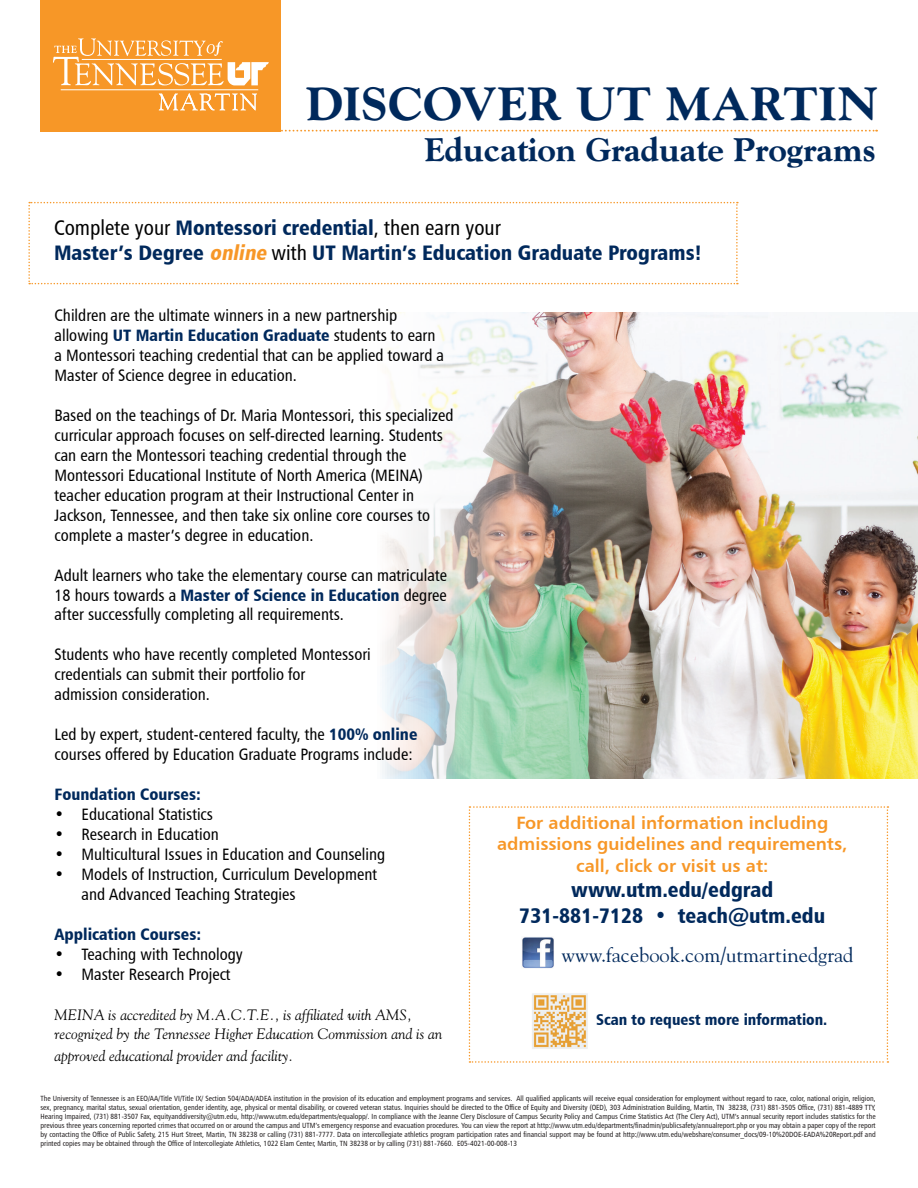
<style>
.page{position:relative;width:918px;height:1188px;background:#fff}
.page>*{position:absolute;margin:0;border:0;box-sizing:border-box;transform-origin:0 0}
.t1{font:800 47.4px "Goudy";letter-spacing:.015em;color:#00295c}
.t2{font:800 33.3px "Goudy";color:#00295c}
.t3{font:21.15px/25.3px "Humanist 777 BT Black Condensed B";color:#00295c;text-align:center}
.t4{font:21px "Humanist 777 BT Black Condensed B";color:#00295c}
.t5{font:21px "Humanist 777 BT Roman Condensed B";color:#000}
.t6{font:20.55px "Goudy";color:#00295c}
.t7{font:17.85px/21.5px "Humanist 777 BT Bold B";color:#f79727;text-align:center}
.t8{font:16.5px/20px "Humanist 777 BT Roman Condensed B";color:#000}
.t9{font:16.5px "Humanist 777 BT Black Condensed B";color:#00295c}
.t10{font:15.6px "Humanist 777 BT Black Condensed B";color:#00295c}
.t11{font:italic 15px/20px "Goudy";color:#000}
.t12{font:7.5px/9px "Humanist 777 BT Roman Condensed B";color:#231f20;text-align:justify}
.s1{font-family:"Humanist 777 BT Black Condensed B";color:#00295c}
.s2{font-style:italic;color:#f79727}
.s3{font-family:"Humanist 777 BT Roman Condensed B";color:#000}
</style>
<div class="page">
<img style="left:382px;top:312px;width:536px;height:467px">
<svg style="left:281px;top:130px;width:596px;height:2px"></svg>
<div style="left:40px;top:0;width:241px;height:132px;background:#f79727"></div>
<svg style="left:53px;top:38px;width:216px;height:47px"></svg>
<hr style="left:82px;top:59px;width:140px;height:1px;background:#fff">
<hr style="left:61px;top:90px;width:197px;height:1px;background:#fff">
<svg style="left:159px;top:93px;width:98px;height:17px"></svg>
<svg style="left:28px;top:202px;width:710px;height:82px"></svg>
<svg style="left:469px;top:806px;width:419px;height:257px"></svg>
<h1 class="t1" style="left:306px;top:76px;width:573px">discover UT MARTIN</h1>
<h2 class="t2" style="left:425px;top:131px;width:453px">Education Graduate Programs</h2>
<h3 class="t5" style="left:54px;top:214px;width:448px">Complete your <span class="s1">Montessori credential</span>, then earn your</h3>
<h3 class="t4" style="left:54px;top:239px;width:649px">Master’s Degree <span class="s2">online</span> <span class="s3">with</span> UT Martin’s Education Graduate Programs!</h3>
<h3 class="t8" style="left:55px;top:305px;width:344px">Children are the ultimate winners in a new partnership</h3>
<h3 class="t9" style="left:55px;top:325px;width:382px"><span class="s3">allowing</span> UT Martin Education Graduate <span class="s3">students to earn</span></h3>
<h3 class="t8" style="left:55px;top:345px;width:391px">a Montessori teaching credential that can be applied toward a<br>Master of Science degree in education.</h3>
<p class="t8" style="left:55px;top:405px;width:401px">Based on the teachings of Dr. Maria Montessori, this specialized curricular approach focuses on self-directed learning. Students can earn the Montessori teaching credential through the Montessori Educational Institute of North America (MEINA) teacher education program at their Instructional Center in Jackson, Tennessee, and then take six online core courses to complete a master’s degree in education.</p>
<h3 class="t8" style="left:55px;top:565px;width:394px">Adult learners who take the elementary course can matriculate</h3>
<h3 class="t9" style="left:55px;top:584px;width:394px"><span class="s3">18 hours towards a</span> Master of Science in Education <span class="s3">degree</span></h3>
<h3 class="t8" style="left:55px;top:604px;width:291px">after successfully completing all requirements.</h3>
<h3 class="t8" style="left:55px;top:644px;width:318px">Students who have recently completed Montessori credentials can submit their portfolio for admission consideration.</h3>
<h3 class="t8" style="left:55px;top:724px;width:364px">Led by expert, student-centered faculty, the <span class="s1">100% online </span>courses offered by Education Graduate Programs include:</h3>
<h3 class="t9" style="left:55px;top:784px;width:148px">Foundation Courses:</h3>
<h3 class="t8" style="left:55px;top:804px;width:160px">• Educational Statistics</h3>
<h3 class="t8" style="left:55px;top:824px;width:166px">• Research in Education</h3>
<h3 class="t8" style="left:55px;top:844px;width:332px">• Multicultural Issues in Education and Counseling</h3>
<h3 class="t8" style="left:82px;top:864px;width:297px;text-indent:-27px">• Models of Instruction, Curriculum Development and Advanced Teaching Strategies</h3>
<h3 class="t9" style="left:55px;top:923px;width:148px">Application Courses:</h3>
<h3 class="t8" style="left:55px;top:944px;width:190px">• Teaching with Technology</h3>
<h3 class="t8" style="left:55px;top:964px;width:178px">• Master Research Project</h3>
<h3 class="t11" style="left:55px;top:1004px;width:389px">MEINA is accredited by M.A.C.T.E., is affiliated with AMS, recognized by the Tennessee Higher Education Commission and is an</h3>
<h3 class="t11" style="left:55px;top:1046px;width:240px">approved educational provider and facility.</h3>
<h3 class="t7" style="left:497px;top:812px;width:352px">For additional information including admissions guidelines and requirements, call, click or visit us at:</h3>
<h3 class="t3" style="left:519px;top:877px;width:308px">www.utm.edu/edgrad<br>731-881-7128 • teach@utm.edu</h3>
<h3 class="t6" style="left:562px;top:942px;width:293px">www.facebook.com/utmartinedgrad</h3>
<h3 class="t10" style="left:596px;top:1010px;width:233px">Scan to request more information.</h3>
<p class="t12" style="left:40px;top:1093px;width:837px">The University of Tennessee is an EEO/AA/Title VI/Title IX/ Section 504/ADA/ADEA institution in the provision of its education and employment programs and services. All qualified applicants will receive equal consideration for employment without regard to race, color, national origin, religion, sex, pregnancy, marital status, sexual orientation, gender identity, age, physical or mental disability, or covered veteran status. Inquiries should be directed to the Office of Equity and Diversity (OED), 303 Administration Building, Martin, TN 38238, (731) 881-3505 Office, (731) 881-4889 TTY, Hearing Impaired, (731) 881-3507 Fax, equityanddiversity@utm.edu, http://www.utm.edu/departments/equalopp/. In compliance with the Jeanne Clery Disclosure of Campus Security Policy and Campus Crime Statistics Act (The Clery Act), UTM’s annual security report includes statistics for the previous three years concerning reported crimes that occurred on or around the campus and UTM’s emergency response and evacuation procedures. You can view the report at http://www.utm.edu/departments/finadmin/publicsafety/annualreport.php or you may obtain a paper copy of the report by contacting the Office of Public Safety, 215 Hurt Street, Martin, TN 38238 or calling (731) 881-7777. Data on intercollegiate athletics program participation rates and financial support may be found at http://www.utm.edu/webshare/consumer_docs/09-10%20DOE-EADA%20Report.pdf and printed copies may be obtained through the Office of Intercollegiate Athletics, 1022 Elam Center, Martin, TN 38238 or by calling (731) 881-7660. E05-4021-00-008-13</p>
</div>
